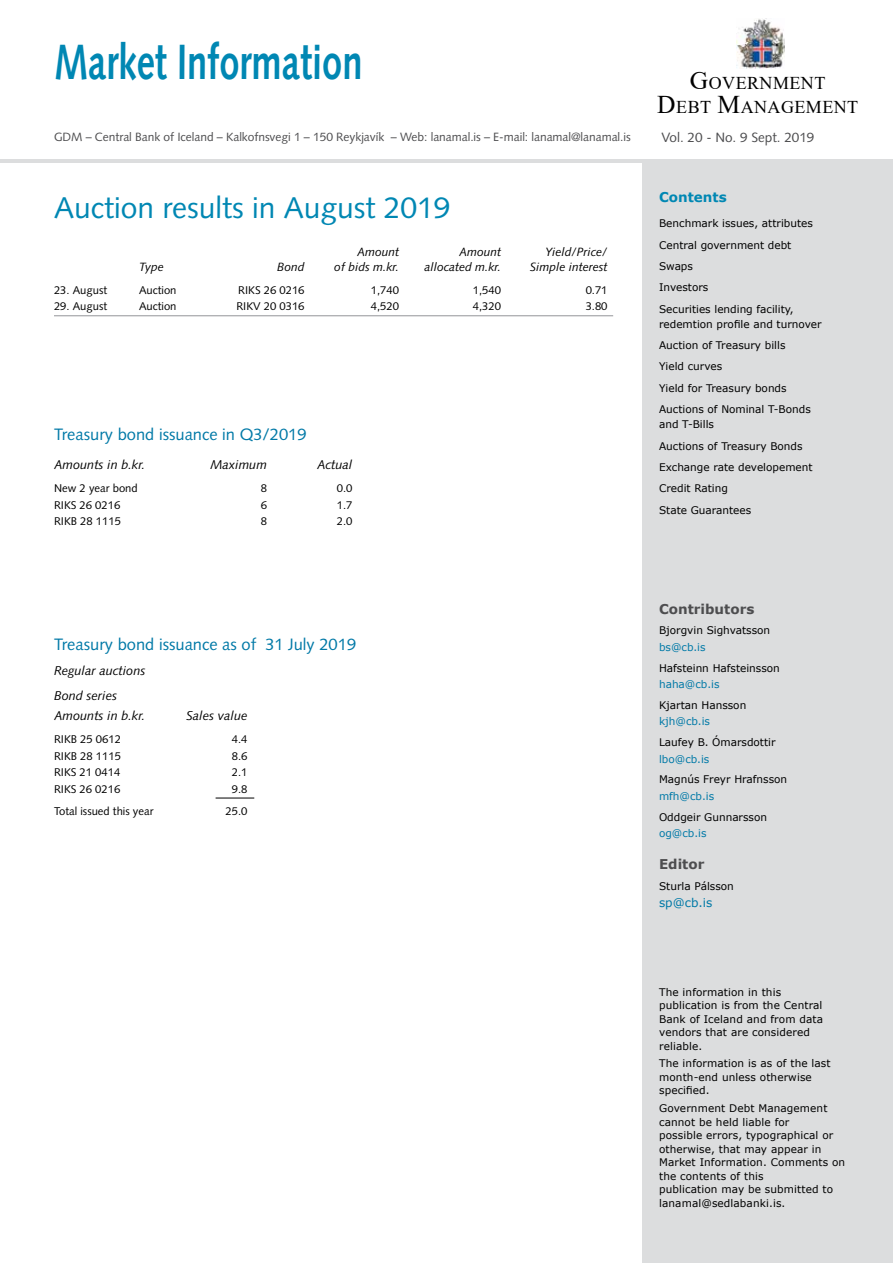
<style>
.page{position:relative;width:893px;height:1263px;background:#fff}
.page>*{position:absolute;margin:0;border:0;box-sizing:border-box;transform-origin:0 0}
.t1{font:700 49.5px "Syntax LT Std";color:#0087b3;scale:.73 1}
.t2{font:30px "Syntax LT Std";color:#0087b3}
.t3{font:18px/24.6px "Times New Roman";letter-spacing:.025em;color:#000;text-align:center}
.t4{font:16.5px "Syntax LT Std";color:#0079a7}
.t5{font:13.5px "Syntax LT Std";color:#4d4d4f}
.t6{font:700 13.5px "Verdana";color:#4d4d4f}
.t7{font:700 13.5px "Verdana";color:#0087b3}
.t8{font:italic 12.75px/25px "Syntax LT Std";color:#000}
.t9{font:12px "Syntax LT Std";letter-spacing:-.005em;color:#4d4d4f}
.t10{font:italic 12px "Syntax LT Std";color:#000}
.t11{font:12px "Verdana";color:#0079a7}
.t12{font:11.25px "Syntax LT Std";color:#000}
.t13{font:10.5px/13.5px "Verdana";color:#000}
.t14{font:10.5px "Verdana";color:#0079a7}
.s1{font-size:25.5px}
</style>
<div class="page">
<div style="left:643px;top:162px;width:250px;height:1101px;background:#dcddde"></div>
<hr style="left:0;top:159px;width:893px;height:3px;background:#dcddde">
<img style="left:737px;top:18px;width:47px;height:50px">
<hr style="left:54px;top:315px;width:559px;height:1px;background:#939598">
<hr style="left:216px;top:798px;width:38px;height:1px;background:#000">
<h1 class="t1" style="left:54px;top:33px;width:424px">Market Information</h1>
<h3 class="t3" style="left:657px;top:70px;width:203px"><span class="s1">G</span>OVERNMENT<br><span class="s1">D</span>EBT <span class="s1">M</span>ANAGEMENT</h3>
<p class="t9" style="left:54px;top:129px;width:578px">GDM – Central Bank of Iceland – Kalkofnsvegi 1 – 150 Reykjavík – Web: lanamal.is – E-mail: lanamal@lanamal.is</p>
<p class="t5" style="left:661px;top:129px;width:154px">Vol. 20 - No. 9 Sept. 2019</p>
<h2 class="t2" style="left:54px;top:190px;width:398px">Auction results in August 2019</h2>
<p class="t10" style="left:357px;top:245px;width:44px">Amount</p>
<p class="t10" style="left:459px;top:245px;width:44px">Amount</p>
<p class="t10" style="left:545px;top:245px;width:64px">Yield/Price/</p>
<p class="t10" style="left:139px;top:260px;width:26px">Type</p>
<p class="t10" style="left:277px;top:260px;width:29px">Bond</p>
<p class="t10" style="left:334px;top:260px;width:66px">of bids m.kr.</p>
<p class="t10" style="left:424px;top:260px;width:78px">allocated m.kr.</p>
<p class="t10" style="left:530px;top:260px;width:79px">Simple interest</p>
<p class="t12" style="left:54px;top:283px;width:55px">23. August</p>
<p class="t12" style="left:139px;top:283px;width:39px">Auction</p>
<p class="t12" style="left:238px;top:283px;width:68px">RIKS 26 0216</p>
<p class="t12" style="left:371px;top:283px;width:30px">1,740</p>
<p class="t12" style="left:473px;top:283px;width:30px">1,540</p>
<p class="t12" style="left:586px;top:283px;width:23px">0.71</p>
<p class="t12" style="left:54px;top:300px;width:55px">29. August</p>
<p class="t12" style="left:139px;top:300px;width:39px">Auction</p>
<p class="t12" style="left:236px;top:300px;width:70px">RIKV 20 0316</p>
<p class="t12" style="left:371px;top:300px;width:30px">4,520</p>
<p class="t12" style="left:473px;top:300px;width:30px">4,320</p>
<p class="t12" style="left:586px;top:300px;width:23px">3.80</p>
<h3 class="t4" style="left:54px;top:425px;width:254px">Treasury bond issuance in Q3/2019</h3>
<p class="t8" style="left:54px;top:452px;width:93px">Amounts in b.kr.</p>
<p class="t8" style="left:210px;top:452px;width:58px">Maximum</p>
<p class="t8" style="left:317px;top:452px;width:37px">Actual</p>
<p class="t12" style="left:54px;top:482px;width:85px">New 2 year bond</p>
<p class="t12" style="left:261px;top:482px;width:8px">8</p>
<p class="t12" style="left:337px;top:482px;width:17px">0.0</p>
<p class="t12" style="left:54px;top:498px;width:68px">RIKS 26 0216</p>
<p class="t12" style="left:261px;top:498px;width:8px">6</p>
<p class="t12" style="left:337px;top:498px;width:17px">1.7</p>
<p class="t12" style="left:54px;top:515px;width:68px">RIKB 28 1115</p>
<p class="t12" style="left:261px;top:515px;width:8px">8</p>
<p class="t12" style="left:337px;top:515px;width:17px">2.0</p>
<h3 class="t4" style="left:54px;top:634px;width:304px">Treasury bond issuance as of 31 July 2019</h3>
<p class="t8" style="left:54px;top:658px;width:93px">Regular auctions<br>Bond series</p>
<p class="t8" style="left:54px;top:703px;width:93px">Amounts in b.kr.</p>
<p class="t8" style="left:187px;top:703px;width:62px">Sales value</p>
<p class="t12" style="left:54px;top:733px;width:68px">RIKB 25 0612</p>
<p class="t12" style="left:232px;top:733px;width:17px">4.4</p>
<p class="t12" style="left:54px;top:749px;width:68px">RIKB 28 1115</p>
<p class="t12" style="left:232px;top:749px;width:17px">8.6</p>
<p class="t12" style="left:54px;top:766px;width:68px">RIKS 21 0414</p>
<p class="t12" style="left:232px;top:766px;width:17px">2.1</p>
<p class="t12" style="left:54px;top:782px;width:68px">RIKS 26 0216</p>
<p class="t12" style="left:232px;top:782px;width:17px">9.8</p>
<p class="t12" style="left:54px;top:804px;width:101px">Total issued this year</p>
<p class="t12" style="left:226px;top:804px;width:23px">25.0</p>
<p class="t7" style="left:659px;top:187px;width:69px">Contents</p>
<p class="t13" style="left:659px;top:213px;width:155px;line-height:21.5px">Benchmark issues, attributes<br>Central government debt<br>Swaps<br>Investors<br>Securities lending facility,</p>
<p class="t13" style="left:659px;top:313px;width:164px;line-height:21.5px">redemtion profile and turnover<br>Auction of Treasury bills<br>Yield curves<br>Yield for Treasury bonds<br>Auctions of Nominal T-Bonds</p>
<p class="t13" style="left:659px;top:414px;width:155px;line-height:21.5px">and T-Bills<br>Auctions of Treasury Bonds<br>Exchange rate developement<br>Credit Rating<br>State Guarantees</p>
<p class="t6" style="left:659px;top:599px;width:97px">Contributors</p>
<p class="t13" style="left:659px;top:624px;width:113px">Bjorgvin Sighvatsson</p>
<p class="t14" style="left:659px;top:640px;width:48px">bs@cb.is</p>
<p class="t13" style="left:659px;top:661px;width:122px">Hafsteinn Hafsteinsson</p>
<p class="t14" style="left:659px;top:677px;width:62px">haha@cb.is</p>
<p class="t13" style="left:659px;top:698px;width:89px">Kjartan Hansson</p>
<p class="t14" style="left:659px;top:714px;width:53px">kjh@cb.is</p>
<p class="t13" style="left:659px;top:735px;width:118px">Laufey B. Ómarsdottir</p>
<p class="t14" style="left:659px;top:751px;width:52px">lbo@cb.is</p>
<p class="t13" style="left:659px;top:773px;width:130px">Magnús Freyr Hrafnsson</p>
<p class="t14" style="left:659px;top:789px;width:57px">mfh@cb.is</p>
<p class="t13" style="left:659px;top:810px;width:110px">Oddgeir Gunnarsson</p>
<p class="t14" style="left:659px;top:826px;width:49px">og@cb.is</p>
<p class="t6" style="left:659px;top:855px;width:47px">Editor</p>
<p class="t13" style="left:659px;top:879px;width:76px">Sturla Pálsson</p>
<p class="t11" style="left:659px;top:894px;width:55px">sp@cb.is</p>
<p class="t13" style="left:659px;top:985px;width:165px">The information in this publication is from the Central<br>Bank of Iceland and from data vendors that are considered reliable.</p>
<p class="t13" style="left:659px;top:1057px;width:173px">The information is as of the last month-end unless otherwise specified.</p>
<p class="t13" style="left:659px;top:1101px;width:188px">Government Debt Management cannot be held liable for<br>possible errors, typographical or otherwise, that may appear in<br>Market Information. Comments on the contents of this<br>publication may be submitted to lanamal@sedlabanki.is.</p>
</div>
